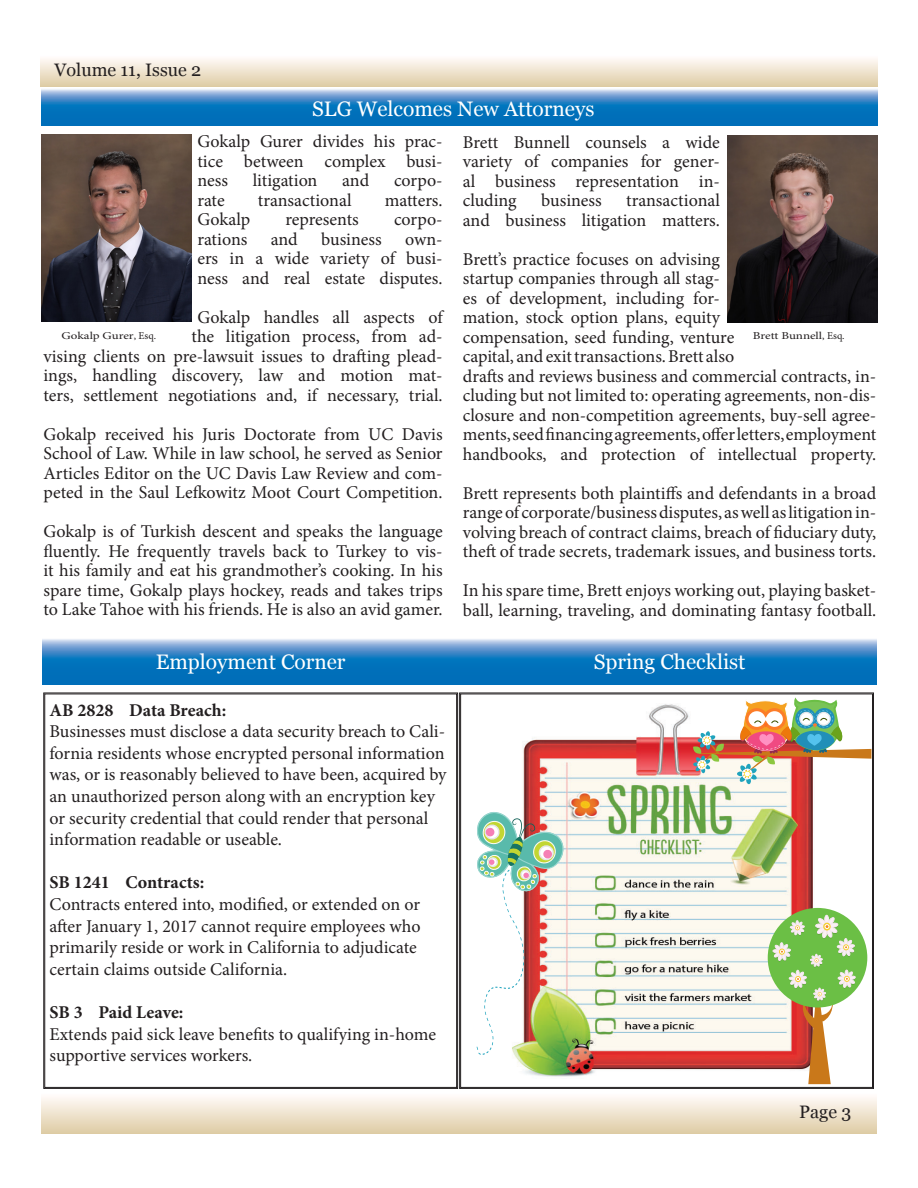
<style>
.page{position:relative;width:918px;height:1188px;background:#fff}
.page>*{position:absolute;margin:0;border:0;box-sizing:border-box;transform-origin:0 0}
.t1{font:21px "Georgia";color:#fff}
.t2{font:18px/19.5px "Minion Pro";color:#231f20;text-align:justify}
.t3{font:700 18px "Minion Pro";color:#231f20}
.t4{font:18px "Georgia";color:#231f20}
.t5{font:10.5px "Minion Pro";color:#231f20;scale:1.24 1}
</style>
<div class="page">
<svg style="left:41px;top:89px;width:837px;height:37px;background:#2e85c5"></svg>
<svg style="left:41px;top:59px;width:837px;height:28px;background:#ede1ca"></svg>
<svg style="left:43px;top:639px;width:834px;height:46px;background:#2d85c5"></svg>
<div style="left:41px;top:1094px;width:836px;height:40px;background:linear-gradient(to bottom,#fffcfb,#decca5)"></div>
<svg style="left:43px;top:692px;width:415px;height:397px"></svg>
<svg style="left:459px;top:692px;width:415px;height:397px"></svg>
<img style="left:508px;top:703px;width:311px;height:376px">
<svg style="left:693px;top:684px;width:178px;height:100px"></svg>
<div style="left:769px;top:909px;width:97px;height:97px;background:#6bbf45;border-radius:50%"></div>
<div style="left:768px;top:908px;width:99px;height:100px;border:2px solid #6bbf45;border-radius:50%"></div>
<svg style="left:773px;top:915px;width:83px;height:169px"></svg>
<svg style="left:474px;top:812px;width:92px;height:243px"></svg>
<img style="left:41px;top:135px;width:150px;height:186px">
<img style="left:727px;top:135px;width:151px;height:188px">
<p class="t4" style="left:54px;top:59px;width:148px">Volume 11, Issue 2</p>
<p class="t1" style="left:312px;top:96px;width:284px">SLG Welcomes New Attorneys</p>
<p class="t2" style="left:197px;top:132px;width:247px">Gokalp Gurer divides his prac&shy;tice between complex busi&shy;ness</p>
<p class="t2" style="left:253px;top:171px;width:66px">litigation</p>
<p class="t2" style="left:342px;top:171px;width:29px">and</p>
<p class="t2" style="left:394px;top:171px;width:50px">corpo-</p>
<p class="t2" style="left:197px;top:190px;width:29px">rate</p>
<p class="t2" style="left:258px;top:190px;width:95px">transactional</p>
<p class="t2" style="left:385px;top:190px;width:59px">matters.</p>
<p class="t2" style="left:197px;top:210px;width:54px">Gokalp</p>
<p class="t2" style="left:285px;top:210px;width:75px">represents</p>
<p class="t2" style="left:394px;top:210px;width:50px">corpo-</p>
<p class="t2" style="left:197px;top:229px;width:51px">rations</p>
<p class="t2" style="left:271px;top:229px;width:29px">and</p>
<p class="t2" style="left:321px;top:229px;width:62px">business</p>
<p class="t2" style="left:197px;top:229px;width:247px;text-indent:208px">own&shy;ers in a wide variety of busi&shy;ness and real estate disputes.</p>
<p class="t2" style="left:44px;top:307px;width:401px;text-align:right">Gokalp handles all aspects of<br>the litigation process, from ad-<br>vising clients on pre-lawsuit issues to drafting plead&shy;ings, handling discovery, law and motion mat&shy;ters, settlement negotiations and, if necessary, trial.</p>
<p class="t2" style="left:44px;top:424px;width:401px">Gokalp received his Juris Doctorate from UC Davis School of Law. While in law school, he served as Senior Articles Editor on the UC Davis Law Review and com&shy;peted in the Saul Lefkowitz Moot Court Competition.</p>
<p class="t2" style="left:44px;top:522px;width:401px">Gokalp is of Turkish descent and speaks the language fluently. He frequently travels back to Turkey to vis&shy;it his family and eat his grandmother’s cooking. In his spare time, Gokalp plays hockey, reads and takes trips to Lake Tahoe with his friends. He is also an avid gamer.</p>
<p class="t5" style="left:62px;top:328px;width:78px">Gokalp Gurer, Esq.</p>
<p class="t1" style="left:156px;top:649px;width:191px">Employment Corner</p>
<p class="t3" style="left:50px;top:697px;width:178px">AB 2828 Data Breach:</p>
<p class="t2" style="left:50px;top:721px;width:399px;line-height:21.6px;text-align:left">Businesses must disclose a data security breach to Cali&shy;fornia residents whose encrypted personal information was, or is reasonably believed to have been, acquired by an unauthorized person along with an encryption key or security credential that could render that personal information readable or useable.</p>
<p class="t3" style="left:50px;top:870px;width:156px">SB 1241 Contracts:</p>
<p class="t2" style="left:50px;top:894px;width:373px;line-height:21.6px;text-align:left">Contracts entered into, modified, or extended on or after January 1, 2017 cannot require employees who primarily reside or work in California to adjudicate certain claims outside California.</p>
<p class="t3" style="left:50px;top:1000px;width:136px">SB 3 Paid Leave:</p>
<p class="t2" style="left:50px;top:1023px;width:388px;line-height:21.6px">Extends paid sick leave benefits to qualifying in-home supportive services workers.</p>
<p class="t2" style="left:463px;top:132px;width:259px">Brett Bunnell counsels a wide variety of companies for gener&shy;al business representation in&shy;cluding</p>
<p class="t2" style="left:463px;top:191px;width:259px;text-align:right">transactional<br>and business litigation matters.</p>
<p class="t2" style="left:463px;top:249px;width:415px;text-align:left">Brett’s practice focuses on advising<br>startup companies through all stag-<br>es of development, including for-<br>mation, stock option plans, equity<br>compensation, seed funding, venture<br>capital, and exit transactions. Brett also<br>drafts and reviews business and commercial contracts, in&shy;cluding but not limited to: operating agreements, non-dis&shy;closure and non-competition agreements, buy-sell agree&shy;ments, seed financing agreements, offer letters, employment handbooks, and protection of intellectual property.</p>
<p class="t2" style="left:463px;top:483px;width:415px">Brett represents both plaintiffs and defendants in a broad range of corporate/business disputes, as well as litigation in&shy;volving breach of contract claims, breach of fiduciary duty, theft of trade secrets, trademark issues, and business torts.</p>
<p class="t2" style="left:463px;top:581px;width:415px">In his spare time, Brett enjoys working out, playing basket&shy;ball, learning, traveling, and dominating fantasy football.</p>
<p class="t2" style="left:541px;top:191px;width:62px">business</p>
<p class="t5" style="left:753px;top:329px;width:76px">Brett Bunnell, Esq.</p>
<p class="t1" style="left:594px;top:649px;width:153px">Spring Checklist</p>
<p class="t4" style="left:799px;top:1101px;width:54px">Page 3</p>
</div>
